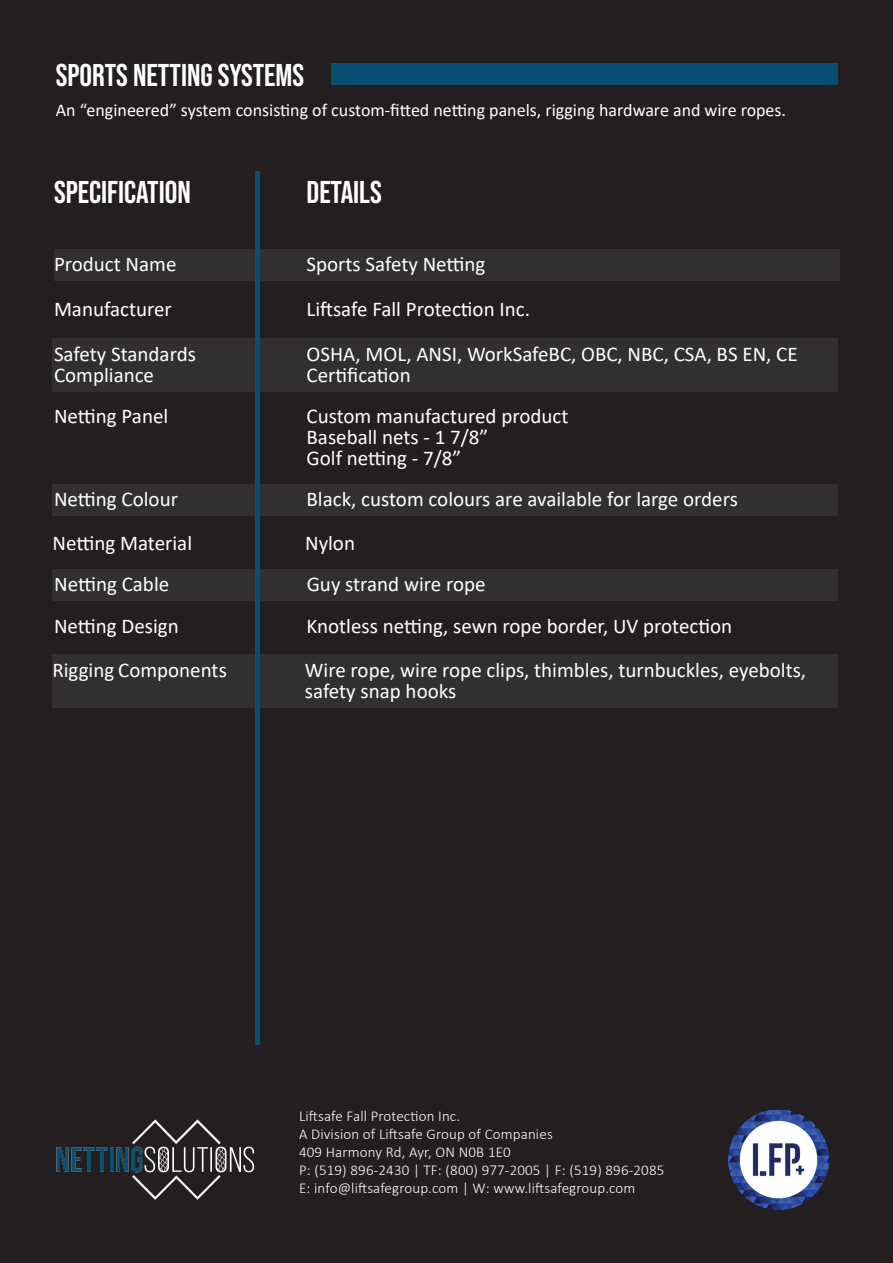
<style>
.page{position:relative;width:893px;height:1263px;background:#231f20}
.page>*{position:absolute;margin:0;border:0;box-sizing:border-box;transform-origin:0 0}
.t1{font:700 31.5px "Bebas Neue Pro";color:#fff}
.t2{font:21px/21px "Calibri";color:#fff}
.t3{font:18px "Calibri";color:#fff}
.t4{font:300 15px "Calibri";letter-spacing:.01em;color:#fff}
</style>
<div class="page">
<div style="left:54px;top:249px;width:785px;height:32px;background:#312f30"></div>
<div style="left:52px;top:338px;width:785px;height:54px;background:#312f30"></div>
<div style="left:52px;top:484px;width:785px;height:32px;background:#312f30"></div>
<div style="left:52px;top:654px;width:785px;height:54px;background:#312f30"></div>
<div style="left:52px;top:569px;width:785px;height:32px;background:#312f30"></div>
<div style="left:331px;top:63px;width:506px;height:21px;background:#074f71"></div>
<div style="left:255px;top:171px;width:5px;height:873px;background:#074f71"></div>
<img style="left:56px;top:1120px;width:199px;height:80px">
<img style="left:729px;top:1110px;width:99px;height:99px">
<p class="t1" style="left:56px;top:57px;width:250px">SPORTS NETTING SYSTEMS</p>
<p class="t3" style="left:56px;top:97px;width:732px">An “engineered” system consisting of custom-fitted netting panels, rigging hardware and wire ropes.</p>
<p class="t1" style="left:54px;top:174px;width:138px">SPECIFICATION</p>
<p class="t1" style="left:307px;top:174px;width:77px">DETAILS</p>
<p class="t2" style="left:54px;top:253px;width:124px">Product Name</p>
<p class="t2" style="left:307px;top:253px;width:180px">Sports Safety Netting</p>
<p class="t2" style="left:54px;top:298px;width:119px">Manufacturer</p>
<p class="t2" style="left:307px;top:298px;width:225px">Liftsafe Fall Protection Inc.</p>
<p class="t2" style="left:54px;top:343px;width:143px">Safety Standards<br>Compliance</p>
<p class="t2" style="left:307px;top:343px;width:493px">OSHA, MOL, ANSI, WorkSafeBC, OBC, NBC, CSA, BS EN, CE<br>Certification</p>
<p class="t2" style="left:54px;top:405px;width:116px">Netting Panel</p>
<p class="t2" style="left:307px;top:405px;width:263px">Custom manufactured product</p>
<p class="t2" style="left:307px;top:426px;width:183px">Baseball nets - 1 7/8”</p>
<p class="t2" style="left:307px;top:447px;width:156px">Golf netting - 7/8”</p>
<p class="t2" style="left:54px;top:488px;width:126px">Netting Colour</p>
<p class="t2" style="left:307px;top:488px;width:433px">Black, custom colours are available for large orders</p>
<p class="t2" style="left:53px;top:532px;width:141px">Netting Material</p>
<p class="t2" style="left:305px;top:532px;width:51px">Nylon</p>
<p class="t2" style="left:54px;top:573px;width:117px">Netting Cable</p>
<p class="t2" style="left:307px;top:573px;width:180px">Guy strand wire rope</p>
<p class="t2" style="left:54px;top:615px;width:126px">Netting Design</p>
<p class="t2" style="left:307px;top:615px;width:427px">Knotless netting, sewn rope border, UV protection</p>
<p class="t2" style="left:52px;top:659px;width:176px">Rigging Components</p>
<p class="t2" style="left:305px;top:659px;width:503px">Wire rope, wire rope clips, thimbles, turnbuckles, eyebolts, safety snap hooks</p>
<p class="t4" style="left:299px;top:1107px;width:163px">Liftsafe Fall Protection Inc.</p>
<p class="t4" style="left:299px;top:1125px;width:255px">A Division of Liftsafe Group of Companies</p>
<p class="t4" style="left:299px;top:1143px;width:213px">409 Harmony Rd, Ayr, ON N0B 1E0</p>
<p class="t4" style="left:299px;top:1161px;width:367px">P: (519) 896-2430 | TF: (800) 977-2005 | F: (519) 896-2085</p>
<p class="t4" style="left:299px;top:1179px;width:338px">E: info@liftsafegroup.com | W: www.liftsafegroup.com</p>
</div>
